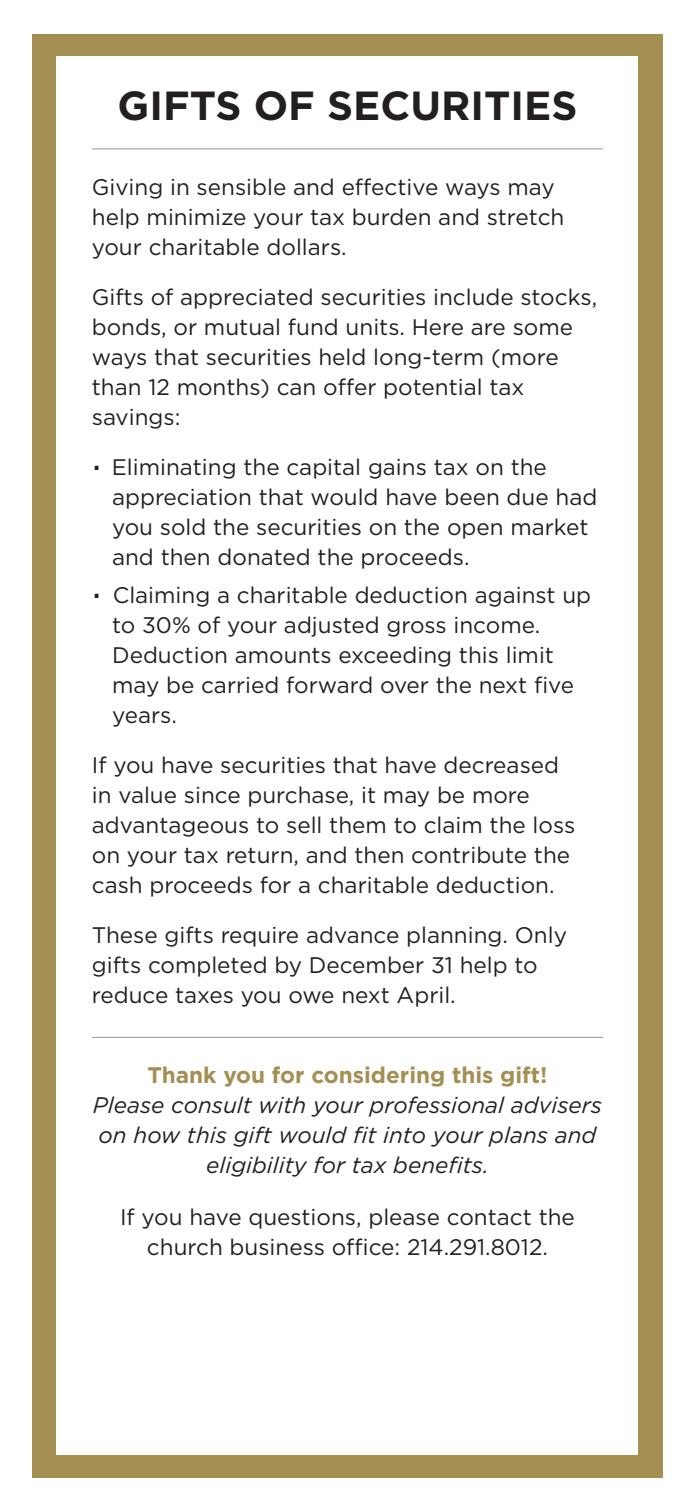
<style>
.page{position:relative;width:695px;height:1511px;background:#fff}
.page>*{position:absolute;margin:0;border:0;box-sizing:border-box;transform-origin:0 0}
.t1{font:700 40.5px "Gotham";color:#231f20}
.t2{font:22.5px/30px "Gotham";color:#231f20}
.t3{font:italic 22.5px/30px "Gotham";color:#231f20;text-align:center}
.t4{font:700 22.5px "Gotham";color:#a48f53}
</style>
<div class="page">
<div style="left:32px;top:34px;width:630px;height:1442px;background:#a48f53"></div>
<div style="left:56px;top:56px;width:581px;height:1398px;background:#fff"></div>
<hr style="left:92px;top:1036px;width:511px;height:1px;background:#a2aaaf">
<hr style="left:92px;top:148px;width:511px;height:1px;background:#a2aaaf">
<p class="t1" style="left:118px;top:79px;width:461px">GIFTS OF SECURITIES</p>
<p class="t2" style="left:92px;top:171px;width:474px">Giving in sensible and effective ways may help minimize your tax burden and stretch your charitable dollars.</p>
<p class="t2" style="left:92px;top:281px;width:507px">Gifts of appreciated securities include stocks, bonds, or mutual fund units. Here are some ways that securities held long-term (more than 12 months) can offer potential tax</p>
<p class="t2" style="left:92px;top:401px;width:90px">savings:</p>
<p class="t2" style="left:92px;top:451px;width:456px"><sup>.</sup> Eliminating the capital gains tax on the</p>
<p class="t2" style="left:112px;top:481px;width:487px">appreciation that would have been due had</p>
<p class="t2" style="left:112px;top:511px;width:478px">you sold the securities on the open market</p>
<p class="t2" style="left:112px;top:541px;width:359px">and then donated the proceeds.</p>
<p class="t2" style="left:92px;top:579px;width:501px"><sup>.</sup> Claiming a charitable deduction against up</p>
<p class="t2" style="left:112px;top:609px;width:430px">to 30% of your adjusted gross income.</p>
<p class="t2" style="left:112px;top:639px;width:443px">Deduction amounts exceeding this limit</p>
<p class="t2" style="left:112px;top:669px;width:463px">may be carried forward over the next five</p>
<p class="t2" style="left:112px;top:699px;width:66px">years.</p>
<p class="t2" style="left:92px;top:749px;width:469px">If you have securities that have decreased</p>
<p class="t2" style="left:92px;top:779px;width:439px">in value since purchase, it may be more</p>
<p class="t2" style="left:92px;top:809px;width:485px">advantageous to sell them to claim the loss on your tax return, and then contribute the cash proceeds for a charitable deduction.</p>
<p class="t2" style="left:92px;top:919px;width:477px">These gifts require advance planning. Only gifts completed by December 31 help to</p>
<p class="t2" style="left:92px;top:979px;width:365px">reduce taxes you owe next April.</p>
<p class="t4" style="left:147px;top:1059px;width:401px">Thank you for considering this gift!</p>
<p class="t3" style="left:93px;top:1089px;width:510px">Please consult with your professional advisers on how this gift would fit into your plans and eligibility for tax benefits.</p>
<p class="t2" style="left:120px;top:1201px;width:456px;text-align:center">If you have questions, please contact the church business office: 214.291.8012.</p>
</div>
